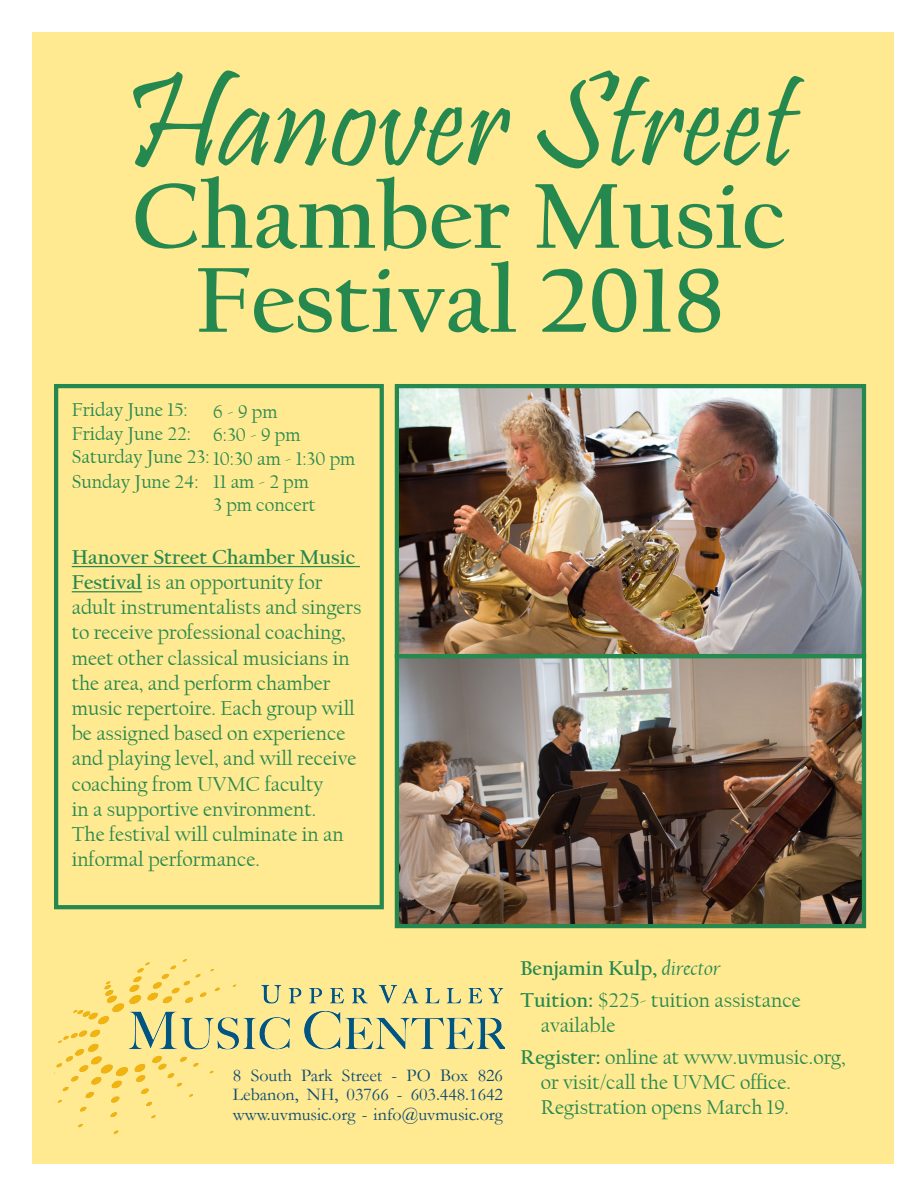
<style>
.page{position:relative;width:918px;height:1188px;background:#fff}
.page>*{position:absolute;margin:0;border:0;box-sizing:border-box;transform-origin:0 0}
.t1{font:136.5px "Pristina";color:#25884e}
.t2{font:700 96px/84px "Californian FB";color:#25884e;text-align:center}
.t3{font:21px/25.2px "Californian FB";color:#25884e}
.t4{font:700 21px "Californian FB";color:#25884e}
.t5{font:19.5px "Californian FB";color:#25884e}
.t6{font:18px "Garamond";color:#084976}
.s1{font-weight:700}
.s2{font-weight:400;font-style:italic}
</style>
<div class="page">
<div style="left:33px;top:32px;width:861px;height:1132px;background:#ffe991"></div>
<img style="left:56px;top:959px;width:448px;height:174px">
<img style="left:400px;top:659px;width:461px;height:264px">
<div style="left:395px;top:654px;width:471px;height:274px;border:4px solid #25884e"></div>
<img style="left:400px;top:389px;width:461px;height:264px">
<div style="left:395px;top:384px;width:471px;height:274px;border:4px solid #25884e"></div>
<hr style="left:72px;top:566px;width:288px;height:1px;background:#25884e">
<hr style="left:72px;top:591px;width:70px;height:1px;background:#25884e">
<div style="left:54px;top:384px;width:330px;height:525px;border:4px solid #25884e"></div>
<p class="t1" style="left:124px;top:46px;width:671px">Hanover Street</p>
<p class="t2" style="left:132px;top:175px;width:656px">Chamber Music<br>Festival 2018</p>
<p class="t5" style="left:72px;top:399px;width:117px">Friday June 15:</p>
<p class="t5" style="left:72px;top:422px;width:121px">Friday June 22:</p>
<p class="t5" style="left:72px;top:446px;width:285px">Saturday June 23: 10:30 am - 1:30 pm</p>
<p class="t5" style="left:72px;top:471px;width:129px">Sunday June 24:</p>
<p class="t5" style="left:213px;top:401px;width:66px">6 - 9 pm</p>
<p class="t5" style="left:213px;top:424px;width:89px">6:30 - 9 pm</p>
<p class="t5" style="left:213px;top:471px;width:97px">11 am - 2 pm</p>
<p class="t5" style="left:213px;top:494px;width:104px">3 pm concert</p>
<p class="t3" style="left:72px;top:545px;width:291px"><span class="s1">Hanover Street Chamber Music<br>Festival</span> is an opportunity for adult instrumentalists and singers to receive professional coaching, meet other classical musicians in the area, and perform chamber music repertoire. Each group will be assigned based on experience and playing level, and will receive coaching from UVMC faculty<br>in a supportive environment.<br>The festival will culminate in an informal performance.</p>
<p class="t6" style="left:233px;top:1063px;width:272px">8 South Park Street - PO Box 826</p>
<p class="t6" style="left:233px;top:1083px;width:272px">Lebanon, NH, 03766 - 603.448.1642</p>
<p class="t6" style="left:233px;top:1102px;width:271px">www.uvmusic.org - info@uvmusic.org</p>
<p class="t4" style="left:521px;top:956px;width:201px">Benjamin Kulp, <span class="s2">director</span></p>
<p class="t3" style="left:541px;top:988px;width:261px;text-indent:-20px"><span class="s1">Tuition:</span> $225- tuition assistance available</p>
<p class="t3" style="left:521px;top:1045px;width:327px"><span class="s1">Register:</span> online at www.uvmusic.org,</p>
<p class="t3" style="left:541px;top:1070px;width:252px">or visit/call the UVMC office.<br>Registration opens March 19.</p>
</div>
